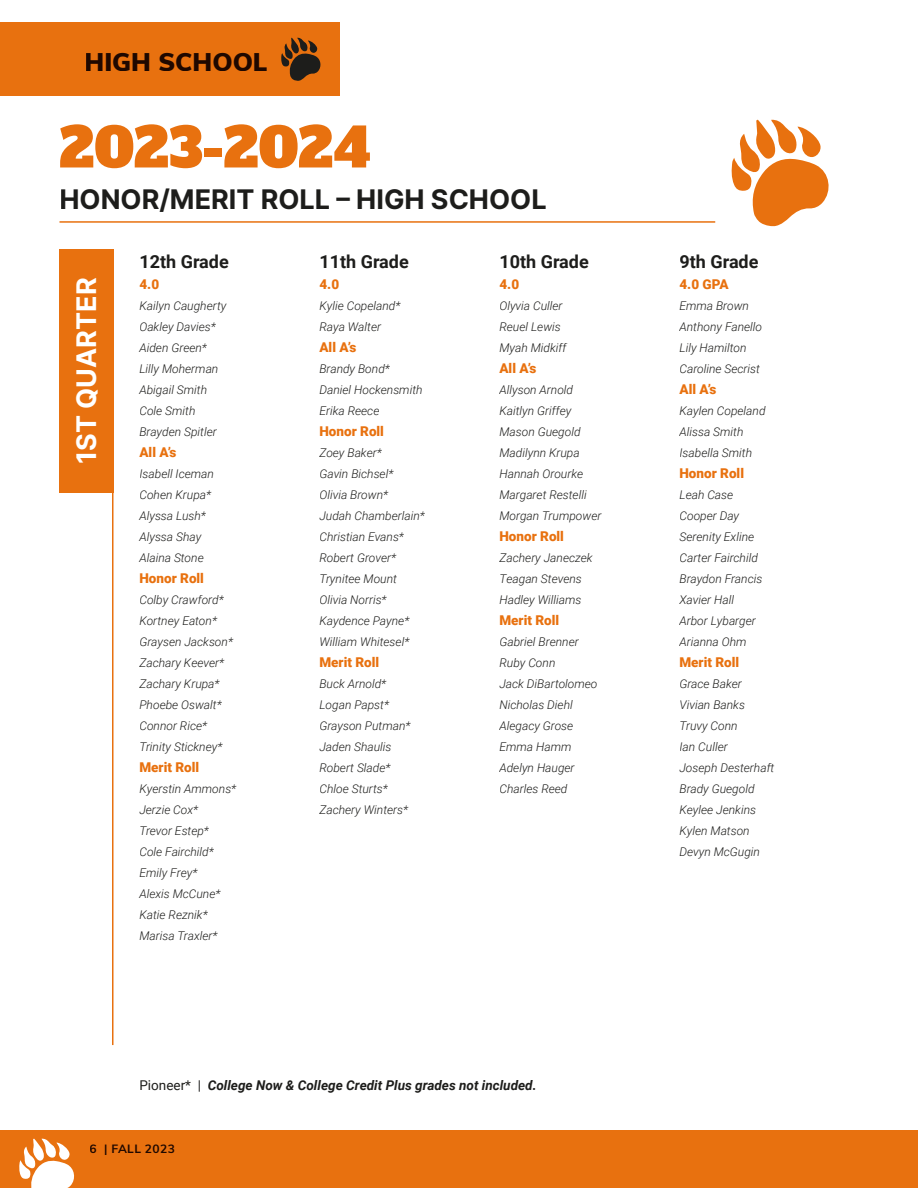
<style>
.page{position:relative;width:918px;height:1188px;background:#fff}
.page>*{position:absolute;margin:0;border:0;box-sizing:border-box;transform-origin:0 0}
.t1{font:54px "Alfa Slab One";color:#e8710f}
.t2{font:700 27px "Inter";color:#1d1d1b}
.t3{font:700 27px "Inter";color:#fff}
.t4{font:900 25.5px "Nunito Sans";color:#1f0800}
.t5{font:700 18px "Roboto";color:#1d1d1b}
.t6{font:900 13.5px "Roboto";color:#e8710f}
.t7{font:italic 700 13.5px "Roboto";color:#1d1d1b}
.t8{font:italic 300 12px/21px "Roboto";color:#1d1d1b}
.t9{font:700 12px "Nunito Sans";letter-spacing:.03em;color:#1f0800}
.s1{font-weight:400;font-style:normal}
</style>
<div class="page">
<div style="left:0;top:23px;width:340px;height:73px;background:#e8710f"></div>
<svg style="left:281px;top:38px;width:40px;height:43px"></svg>
<hr style="left:59px;top:221px;width:656px;height:2px;background:#e8710f">
<hr style="left:112px;top:249px;width:1px;height:796px;background:#e8710f">
<svg style="left:731px;top:119px;width:98px;height:108px"></svg>
<div style="left:59px;top:249px;width:54px;height:243px;background:#e8710f"></div>
<div style="left:0;top:1130px;width:918px;height:58px;background:#e8710f"></div>
<svg style="left:19px;top:1138px;width:55px;height:50px"></svg>
<h3 class="t4" style="left:85px;top:43px;width:184px">HIGH SCHOOL</h3>
<h1 class="t1" style="left:59px;top:101px;width:313px">2023-2024</h1>
<h2 class="t2" style="left:59px;top:180px;width:489px">HONOR/MERIT ROLL – HIGH SCHOOL</h2>
<h2 class="t3" style="left:67px;top:464px;width:188px;rotate:-90deg">1ST QUARTER</h2>
<h3 class="t5" style="left:139px;top:249px;width:91px">12th Grade</h3>
<p class="t6" style="left:139px;top:275px;width:21px">4.0</p>
<p class="t8" style="left:139px;top:295px;width:88px">Kailyn Caugherty<br>Oakley Davies*<br>Aiden Green*<br>Lilly Moherman<br>Abigail Smith<br>Cole Smith<br>Brayden Spitler</p>
<p class="t6" style="left:139px;top:443px;width:39px">All A’s</p>
<p class="t8" style="left:139px;top:463px;width:76px">Isabell Iceman<br>Cohen Krupa*<br>Alyssa Lush*<br>Alyssa Shay<br>Alaina Stone</p>
<p class="t6" style="left:139px;top:569px;width:66px">Honor Roll</p>
<p class="t8" style="left:139px;top:589px;width:95px">Colby Crawford*<br>Kortney Eaton*<br>Graysen Jackson*<br>Zachary Keever*<br>Zachary Krupa*<br>Phoebe Oswalt*<br>Connor Rice*<br>Trinity Stickney*</p>
<p class="t6" style="left:139px;top:758px;width:61px">Merit Roll</p>
<p class="t8" style="left:139px;top:778px;width:98px">Kyerstin Ammons*<br>Jerzie Cox*<br>Trevor Estep*<br>Cole Fairchild*<br>Emily Frey*<br>Alexis McCune*<br>Katie Reznik*<br>Marisa Traxler*</p>
<h3 class="t5" style="left:319px;top:249px;width:91px">11th Grade</h3>
<p class="t6" style="left:319px;top:275px;width:21px">4.0</p>
<p class="t8" style="left:319px;top:295px;width:82px">Kylie Copeland*<br>Raya Walter</p>
<p class="t6" style="left:319px;top:338px;width:39px">All A’s</p>
<p class="t8" style="left:319px;top:358px;width:105px">Brandy Bond*<br>Daniel Hockensmith<br>Erika Reece</p>
<p class="t6" style="left:319px;top:422px;width:66px">Honor Roll</p>
<p class="t8" style="left:319px;top:442px;width:107px">Zoey Baker*<br>Gavin Bichsel*<br>Olivia Brown*<br>Judah Chamberlain*<br>Christian Evans*<br>Robert Grover*<br>Trynitee Mount<br>Olivia Norris*<br>Kaydence Payne*<br>William Whitesel*</p>
<p class="t6" style="left:319px;top:653px;width:61px">Merit Roll</p>
<p class="t8" style="left:319px;top:673px;width:93px">Buck Arnold*<br>Logan Papst*<br>Grayson Putman*<br>Jaden Shaulis<br>Robert Slade*<br>Chloe Sturts*<br>Zachery Winters*</p>
<h3 class="t5" style="left:499px;top:249px;width:91px">10th Grade</h3>
<p class="t6" style="left:499px;top:275px;width:21px">4.0</p>
<p class="t8" style="left:499px;top:295px;width:68px">Olyvia Culler<br>Reuel Lewis<br>Myah Midkiff</p>
<p class="t6" style="left:499px;top:359px;width:39px">All A’s</p>
<p class="t8" style="left:499px;top:379px;width:103px">Allyson Arnold<br>Kaitlyn Griffey<br>Mason Guegold<br>Madilynn Krupa<br>Hannah Orourke<br>Margaret Restelli<br>Morgan Trumpower</p>
<p class="t6" style="left:499px;top:527px;width:66px">Honor Roll</p>
<p class="t8" style="left:499px;top:547px;width:95px">Zachery Janeczek<br>Teagan Stevens<br>Hadley Williams</p>
<p class="t6" style="left:499px;top:611px;width:61px">Merit Roll</p>
<p class="t8" style="left:499px;top:631px;width:100px">Gabriel Brenner<br>Ruby Conn<br>Jack DiBartolomeo<br>Nicholas Diehl<br>Alegacy Grose<br>Emma Hamm<br>Adelyn Hauger<br>Charles Reed</p>
<p class="t7" style="left:139px;top:1076px;width:399px"><span class="s1">Pioneer* |</span> College Now &amp; College Credit Plus grades not included.</p>
<p class="t9" style="left:89px;top:1140px;width:87px">6 | FALL 2023</p>
<h3 class="t5" style="left:679px;top:249px;width:81px">9th Grade</h3>
<p class="t6" style="left:679px;top:275px;width:51px">4.0 GPA</p>
<p class="t8" style="left:679px;top:295px;width:84px">Emma Brown<br>Anthony Fanello<br>Lily Hamilton<br>Caroline Secrist</p>
<p class="t6" style="left:679px;top:380px;width:39px">All A’s</p>
<p class="t8" style="left:679px;top:400px;width:88px">Kaylen Copeland<br>Alissa Smith<br>Isabella Smith</p>
<p class="t6" style="left:679px;top:464px;width:66px">Honor Roll</p>
<p class="t8" style="left:679px;top:484px;width:84px">Leah Case<br>Cooper Day<br>Serenity Exline<br>Carter Fairchild<br>Braydon Francis<br>Xavier Hall<br>Arbor Lybarger<br>Arianna Ohm</p>
<p class="t6" style="left:679px;top:653px;width:61px">Merit Roll</p>
<p class="t8" style="left:679px;top:673px;width:96px">Grace Baker<br>Vivian Banks<br>Truvy Conn<br>Ian Culler<br>Joseph Desterhaft<br>Brady Guegold<br>Keylee Jenkins<br>Kylen Matson<br>Devyn McGugin</p>
</div>
